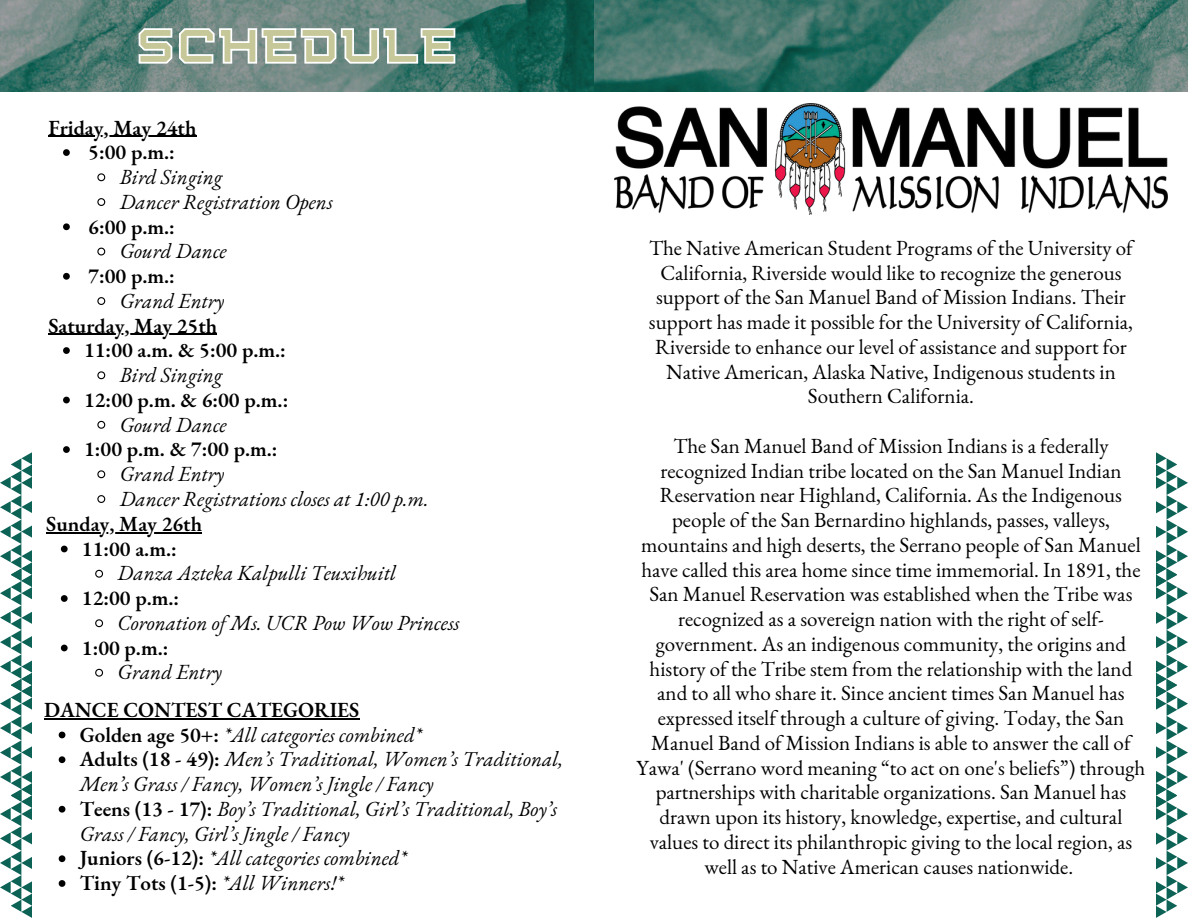
<style>
.page{position:relative;width:1188px;height:918px;background:#fff}
.page>*{position:absolute;margin:0;border:0;box-sizing:border-box;transform-origin:0 0}
.t1{font:48px "Squartiqa 4 F Light";letter-spacing:.075em;color:#c6c89a}
.t2{font:21px/24.8px "EB Garamond";color:#000;text-align:center}
.t3{font:italic 21px/24.8px "EB Garamond";color:#000}
.t4{font:600 21px "EB Garamond";color:#000}
.s1{font-weight:600;font-style:normal}
.s2{font-weight:400;font-style:italic}
</style>
<div class="page">
<hr style="left:44px;top:718px;width:315px;height:1px;background:#000">
<svg style="left:59px;top:732px;width:6px;height:6px"></svg>
<svg style="left:59px;top:756px;width:6px;height:7px"></svg>
<svg style="left:59px;top:806px;width:6px;height:7px"></svg>
<svg style="left:59px;top:855px;width:6px;height:7px"></svg>
<svg style="left:59px;top:880px;width:6px;height:7px"></svg>
<svg style="left:0;top:452px;width:32px;height:466px"></svg>
<img style="left:0;top:0;width:1188px;height:92px">
<hr style="left:48px;top:136px;width:148px;height:1px;background:#000">
<svg style="left:63px;top:149px;width:7px;height:7px"></svg>
<svg style="left:97px;top:173px;width:9px;height:9px"></svg>
<svg style="left:97px;top:198px;width:9px;height:8px"></svg>
<svg style="left:63px;top:223px;width:7px;height:7px"></svg>
<svg style="left:97px;top:247px;width:9px;height:9px"></svg>
<svg style="left:63px;top:273px;width:7px;height:7px"></svg>
<svg style="left:97px;top:297px;width:9px;height:8px"></svg>
<svg style="left:138px;top:27px;width:318px;height:38px"></svg>
<hr style="left:48px;top:334px;width:169px;height:1px;background:#000">
<svg style="left:63px;top:347px;width:7px;height:7px"></svg>
<svg style="left:97px;top:371px;width:9px;height:9px"></svg>
<svg style="left:63px;top:397px;width:7px;height:6px"></svg>
<svg style="left:97px;top:420px;width:9px;height:9px"></svg>
<svg style="left:63px;top:446px;width:7px;height:7px"></svg>
<svg style="left:97px;top:470px;width:9px;height:9px"></svg>
<svg style="left:97px;top:495px;width:9px;height:8px"></svg>
<hr style="left:46px;top:532px;width:156px;height:1px;background:#000">
<svg style="left:61px;top:546px;width:7px;height:6px"></svg>
<svg style="left:95px;top:569px;width:9px;height:9px"></svg>
<svg style="left:61px;top:595px;width:7px;height:7px"></svg>
<svg style="left:95px;top:619px;width:9px;height:9px"></svg>
<svg style="left:61px;top:645px;width:7px;height:6px"></svg>
<svg style="left:95px;top:668px;width:9px;height:9px"></svg>
<svg style="left:1156px;top:452px;width:32px;height:466px"></svg>
<img style="left:614px;top:103px;width:554px;height:112px">
<h1 class="t1" style="left:137px;top:22px;width:321px">SCHEDULE</h1>
<p class="t4" style="left:48px;top:113px;width:150px">Friday, May 24th</p>
<p class="t4" style="left:88px;top:138px;width:88px">5:00 p.m.:</p>
<p class="t3" style="left:120px;top:164px;width:104px">Bird Singing</p>
<p class="t3" style="left:120px;top:189px;width:214px">Dancer Registration Opens</p>
<h3 class="t4" style="left:88px;top:212px;width:88px">6:00 p.m.:</h3>
<p class="t3" style="left:120px;top:238px;width:108px">Gourd Dance</p>
<p class="t4" style="left:88px;top:262px;width:88px">7:00 p.m.:</p>
<p class="t3" style="left:120px;top:288px;width:106px">Grand Entry</p>
<p class="t4" style="left:48px;top:311px;width:170px">Saturday, May 25th</p>
<p class="t4" style="left:84px;top:336px;width:203px">11:00 a.m. &amp; 5:00 p.m.:</p>
<p class="t3" style="left:120px;top:362px;width:104px">Bird Singing</p>
<h3 class="t4" style="left:84px;top:386px;width:206px">12:00 p.m. &amp; 6:00 p.m.:</h3>
<p class="t3" style="left:120px;top:412px;width:108px">Gourd Dance</p>
<p class="t4" style="left:84px;top:435px;width:195px">1:00 p.m. &amp; 7:00 p.m.:</p>
<p class="t3" style="left:120px;top:461px;width:106px">Grand Entry</p>
<p class="t3" style="left:120px;top:486px;width:310px">Dancer Registrations closes at 1:00 p.m.</p>
<p class="t4" style="left:46px;top:510px;width:157px">Sunday, May 26th</p>
<p class="t4" style="left:82px;top:535px;width:96px">11:00 a.m.:</p>
<h2 class="t3" style="left:118px;top:561px;width:280px">Danza Azteka Kalpulli Teuxihuitl</h2>
<p class="t4" style="left:82px;top:584px;width:99px">12:00 p.m.:</p>
<p class="t3" style="left:118px;top:610px;width:343px">Coronation of Ms. UCR Pow Wow Princess</p>
<p class="t4" style="left:82px;top:634px;width:88px">1:00 p.m.:</p>
<p class="t3" style="left:118px;top:660px;width:106px">Grand Entry</p>
<p class="t4" style="left:44px;top:696px;width:317px">DANCE CONTEST CATEGORIES</p>
<h1 class="t3" style="left:80px;top:722px;width:344px"><span class="s1">Golden age 50+:</span> *All categories combined*</h1>
<p class="t3" style="left:80px;top:747px;width:485px"><span class="s1">Adults (18 - 49):</span> Men’s Traditional, Women’s Traditional,<br>Men’s Grass / Fancy, Women’s Jingle / Fancy</p>
<h3 class="t3" style="left:80px;top:796px;width:479px"><span class="s1">Teens (13 - 17):</span> Boy’s Traditional, Girl’s Traditional, Boy’s<br>Grass / Fancy, Girl’s Jingle / Fancy</h3>
<p class="t3" style="left:80px;top:846px;width:329px"><span class="s1">Juniors (6-12):</span> *All categories combined*</p>
<p class="t4" style="left:80px;top:869px;width:265px">Tiny Tots (1-5): <span class="s2">*All Winners!*</span></p>
<p class="t2" style="left:649px;top:235px;width:486px">The Native American Student Programs of the University of California, Riverside would like to recognize the generous support of the San Manuel Band of Mission Indians. Their support has made it possible for the University of California, Riverside to enhance our level of assistance and support for Native American, Alaska Native, Indigenous students in Southern California.</p>
<p class="t2" style="left:637px;top:433px;width:510px">The San Manuel Band of Mission Indians is a federally recognized Indian tribe located on the San Manuel Indian Reservation near Highland, California. As the Indigenous people of the San Bernardino highlands, passes, valleys, mountains and high deserts, the Serrano people of San Manuel have called this area home since time immemorial. In 1891, the San Manuel Reservation was established when the Tribe was recognized as a sovereign nation with the right of self&shy;government. As an indigenous community, the origins and history of the Tribe stem from the relationship with the land and to all who share it. Since ancient times San Manuel has expressed itself through a culture of giving. Today, the San Manuel Band of Mission Indians is able to answer the call of Yawa' (Serrano word meaning “to act on one's beliefs”) through partnerships with charitable organizations. San Manuel has drawn upon its history, knowledge, expertise, and cultural values to direct its philanthropic giving to the local region, as well as to Native American causes nationwide.</p>
</div>
